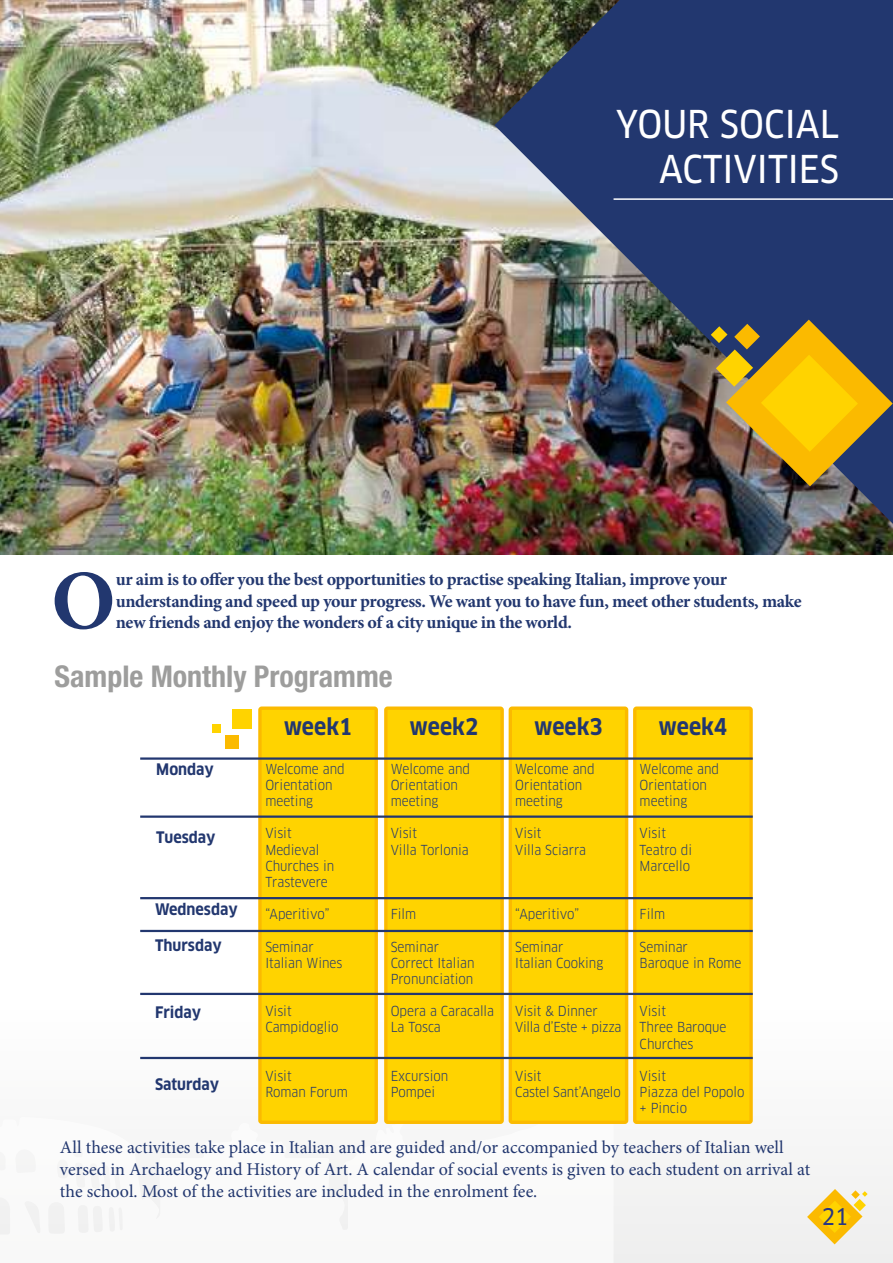
<style>
.page{position:relative;width:893px;height:1263px;background:#fff}
.page>*{position:absolute;margin:0;border:0;box-sizing:border-box;transform-origin:0 0}
.t1{font:700 84.45px "Minion Pro";color:#22376f}
.t2{font:37.5px/45px "Clan Narrow News";color:#fff;text-align:right}
.t3{font:700 condensed 30px "Helvetica Neue LT Std";color:#9d9d9c}
.t4{font:700 22.5px "Clan Narrow";color:#22376f}
.t5{font:22.5px "Clan Narrow News";color:#283583}
.t6{font:18px/21.6px "Minion Pro";color:#22376f}
.t7{font:700 18px/21.6px "Minion Pro";letter-spacing:-.02em;color:#22376f}
.t8{font:700 15.6px "Clan Narrow";color:#22376f}
.t9{font:13.5px/16.2px "Clan Narrow";color:#22376f}
.t10{font:13.5px/16.2px "Clan Narrow";letter-spacing:-.02em;color:#22376f}
</style>
<div class="page">
<div style="left:0;top:706px;width:893px;height:557px;background:linear-gradient(to bottom,#fff,#f3f3f2)"></div>
<svg style="left:0;top:1022px;width:614px;height:241px"></svg>
<img style="left:0;top:0;width:893px;height:555px">
<img style="left:494px;top:0;width:399px;height:524px">
<svg style="left:711px;top:320px;width:182px;height:166px;background:#9f8432"></svg>
<hr style="left:614px;top:198px;width:279px;height:2px;background:#fff">
<div style="left:260px;top:708px;width:116px;height:414px;background:#ffd300;border-radius:2px"></div>
<div style="left:258px;top:706px;width:120px;height:418px;border:3px solid #fbba00;border-radius:2px"></div>
<div style="left:386px;top:708px;width:116px;height:414px;background:#ffd300;border-radius:2px"></div>
<div style="left:384px;top:706px;width:120px;height:418px;border:3px solid #fbba00;border-radius:2px"></div>
<div style="left:510px;top:708px;width:117px;height:414px;background:#ffd300;border-radius:2px"></div>
<div style="left:509px;top:706px;width:119px;height:418px;border:3px solid #fbba00;border-radius:2px"></div>
<div style="left:635px;top:708px;width:116px;height:414px;background:#ffd300;border-radius:2px"></div>
<div style="left:633px;top:706px;width:120px;height:418px;border:3px solid #fbba00;border-radius:2px"></div>
<div style="left:232px;top:709px;width:20px;height:20px;background:#ffd300"></div>
<div style="left:225px;top:735px;width:14px;height:14px;background:#fbba00"></div>
<div style="left:212px;top:724px;width:9px;height:9px;background:#ffd300"></div>
<hr style="left:140px;top:757px;width:613px;height:3px;background:#22376f">
<hr style="left:140px;top:815px;width:613px;height:3px;background:#22376f">
<hr style="left:140px;top:897px;width:613px;height:2px;background:#22376f">
<hr style="left:140px;top:930px;width:613px;height:2px;background:#22376f">
<hr style="left:140px;top:993px;width:613px;height:2px;background:#22376f">
<hr style="left:140px;top:1057px;width:613px;height:2px;background:#22376f">
<svg style="left:807px;top:1189px;width:61px;height:55px"></svg>
<h2 class="t2" style="left:616px;top:102px;width:225px">YOUR SOCIAL<br>ACTIVITIES</h2>
<h1 class="t1" style="left:51px;top:542px;width:66px">O</h1>
<p class="t7" style="left:116px;top:568px;width:687px">ur aim is to offer you the best opportunities to practise speaking Italian, improve your understanding and speed up your progress. We want you to have fun, meet other students, make new friends and enjoy the wonders of a city unique in the world.</p>
<h3 class="t3" style="left:55px;top:658px;width:339px">Sample Monthly Programme</h3>
<p class="t8" style="left:156px;top:760px;width:59px">Monday</p>
<p class="t8" style="left:156px;top:827px;width:61px">Tuesday</p>
<p class="t8" style="left:155px;top:899px;width:84px">Wednesday</p>
<p class="t8" style="left:155px;top:936px;width:68px">Thursday</p>
<p class="t8" style="left:155px;top:1003px;width:48px">Friday</p>
<p class="t8" style="left:155px;top:1074px;width:66px">Saturday</p>
<h3 class="t4" style="left:284px;top:712px;width:70px">week1</h3>
<h3 class="t4" style="left:410px;top:712px;width:70px">week2</h3>
<h3 class="t4" style="left:534px;top:712px;width:70px">week3</h3>
<h3 class="t4" style="left:659px;top:712px;width:70px">week4</h3>
<p class="t9" style="left:265px;top:761px;width:81px">Welcome and<br>Orientation meeting</p>
<p class="t9" style="left:265px;top:826px;width:70px">Visit<br>Medieval<br>Churches in<br>Trastevere</p>
<p class="t9" style="left:265px;top:906px;width:66px">“Aperitivo”</p>
<p class="t9" style="left:265px;top:939px;width:79px">Seminar<br>Italian Wines</p>
<p class="t9" style="left:265px;top:1003px;width:75px">Visit<br>Campidoglio</p>
<p class="t9" style="left:265px;top:1068px;width:84px">Visit<br>Roman Forum</p>
<p class="t9" style="left:391px;top:761px;width:81px">Welcome and<br>Orientation meeting</p>
<p class="t9" style="left:391px;top:826px;width:80px">Visit<br>Villa Torlonia</p>
<p class="t9" style="left:391px;top:906px;width:27px">Film</p>
<p class="t9" style="left:391px;top:939px;width:85px">Seminar<br>Correct Italian<br>Pronunciation</p>
<p class="t9" style="left:391px;top:1003px;width:105px">Opera a Caracalla<br>La Tosca</p>
<p class="t9" style="left:391px;top:1068px;width:59px">Excursion<br>Pompei</p>
<p class="t9" style="left:515px;top:761px;width:81px">Welcome and<br>Orientation meeting</p>
<p class="t9" style="left:515px;top:826px;width:72px">Visit<br>Villa Sciarra</p>
<p class="t9" style="left:515px;top:906px;width:66px">“Aperitivo”</p>
<p class="t9" style="left:515px;top:939px;width:90px">Seminar<br>Italian Cooking</p>
<p class="t10" style="left:515px;top:1003px;width:108px">Visit &amp; Dinner<br>Villa d’Este + pizza</p>
<p class="t9" style="left:515px;top:1068px;width:107px">Visit<br>Castel Sant’Angelo</p>
<p class="t9" style="left:640px;top:761px;width:81px">Welcome and<br>Orientation meeting</p>
<p class="t9" style="left:640px;top:826px;width:54px">Visit<br>Teatro di<br>Marcello</p>
<p class="t9" style="left:640px;top:906px;width:27px">Film</p>
<p class="t9" style="left:640px;top:939px;width:103px">Seminar<br>Baroque in Rome</p>
<p class="t9" style="left:640px;top:1003px;width:88px">Visit<br>Three Baroque<br>Churches</p>
<p class="t9" style="left:640px;top:1068px;width:106px">Visit<br>Piazza del Popolo + Pincio</p>
<p class="t6" style="left:60px;top:1137px;width:752px">All these activities take place in Italian and are guided and/or accompanied by teachers of Italian well versed in Archaelogy and History of Art. A calendar of social events is given to each student on arrival at the school. Most of the activities are included in the enrolment fee.</p>
<h3 class="t5" style="left:822px;top:1203px;width:28px">21</h3>
</div>
